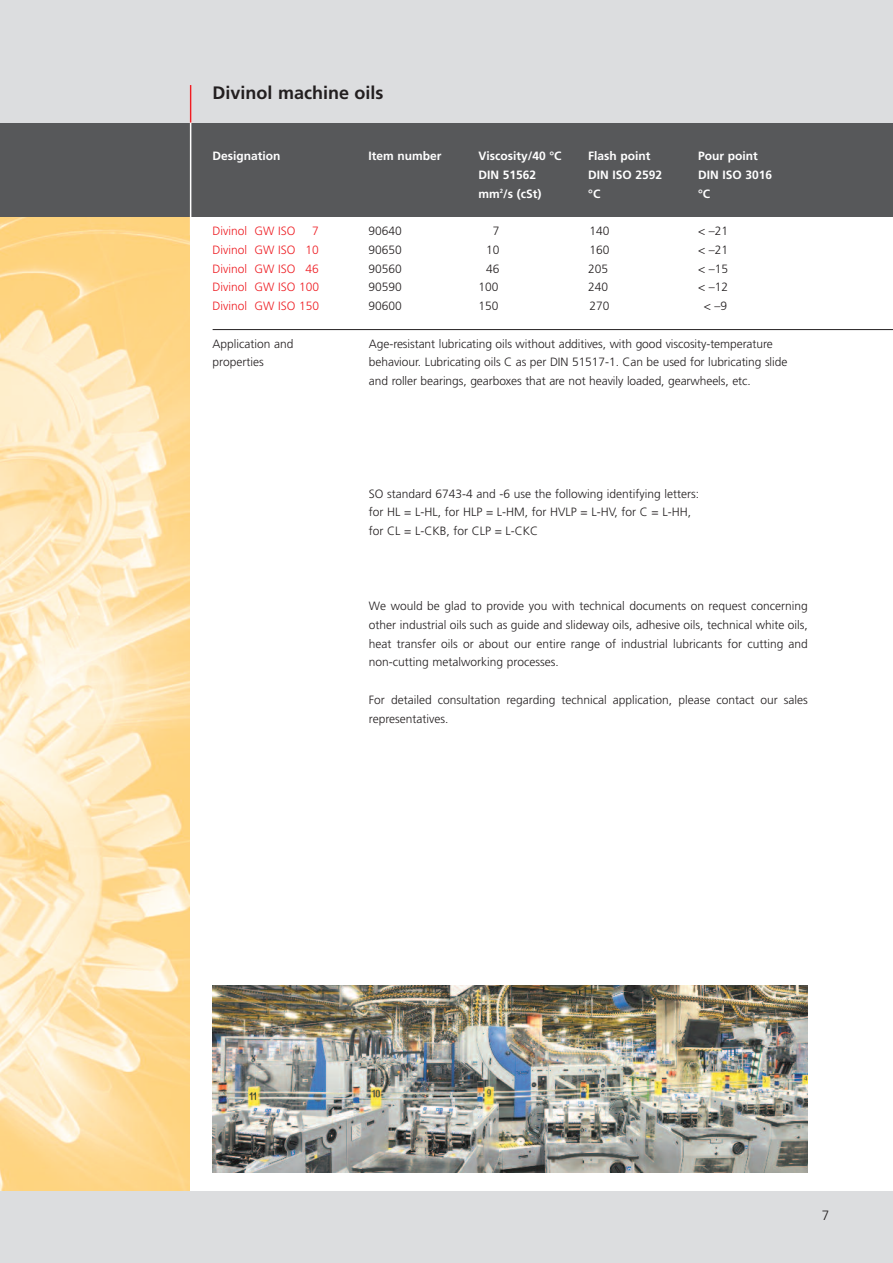
<style>
.page{position:relative;width:893px;height:1263px;background:#fff}
.page>*{position:absolute;margin:0;border:0;box-sizing:border-box;transform-origin:0 0}
.t1{font:700 18px "Frutiger";color:#231f20}
.t2{font:300 13.5px "Frutiger";color:#231f20}
.t3{font:300 12px/18.8px "Frutiger";color:#231f20}
.t4{font:700 12px/18.8px "Frutiger";color:#fff}
.t5{font:300 12px/18.8px "Frutiger";color:#ee1d23;text-align:justify}
</style>
<div class="page">
<img style="left:0;top:216px;width:189px;height:975px">
<div style="left:0;top:1191px;width:893px;height:72px;background:#dcdddf"></div>
<div style="left:0;top:85px;width:893px;height:131px;background:#57585a"></div>
<div style="left:0;top:0;width:893px;height:123px;background:#dcdddf"></div>
<img style="left:213px;top:985px;width:595px;height:188px">
<hr style="left:190px;top:85px;width:1px;height:150px;background:#fff">
<hr style="left:213px;top:329px;width:680px;height:1px;background:#231f20">
<hr style="left:190px;top:85px;width:1px;height:38px;background:#ee1d23">
<h1 class="t1" style="left:213px;top:85px;width:172px">Divinol machine oils</h1>
<p class="t4" style="left:213px;top:147px;width:69px">Designation</p>
<p class="t5" style="left:213px;top:222px;width:84px">Divinol GW ISO</p>
<p class="t5" style="left:213px;top:222px;width:108px;text-indent:100px">7<br>Divinol GW ISO 10<br>Divinol GW ISO 46<br>Divinol GW ISO 100<br>Divinol GW ISO 150</p>
<p class="t3" style="left:213px;top:335px;width:83px">Application and properties</p>
<p class="t4" style="left:369px;top:147px;width:75px">Item number</p>
<p class="t4" style="left:588px;top:147px;width:76px">Flash point<br>DIN ISO 2592 °C</p>
<p class="t3" style="left:588px;top:222px;width:23px;text-align:justify">140<br>160<br>205<br>240<br>270</p>
<p class="t4" style="left:478px;top:147px;width:85px">Viscosity/40 °C<br>DIN 51562 mm<sup>2</sup>/s (cSt)</p>
<p class="t3" style="left:478px;top:222px;width:23px;text-align:right">7<br>10<br>46<br>100<br>150</p>
<p class="t4" style="left:698px;top:147px;width:76px">Pour point<br>DIN ISO 3016 °C</p>
<p class="t3" style="left:698px;top:222px;width:32px;text-align:center">&lt; –21 &lt; –21 &lt; –15 &lt; –12 &lt; –9</p>
<p class="t3" style="left:369px;top:222px;width:35px;text-align:justify">90640<br>90650<br>90560<br>90590<br>90600</p>
<p class="t3" style="left:369px;top:335px;width:420px">Age-resistant lubricating oils without additives, with good viscosity-temperature behaviour. Lubricating oils C as per DIN 51517-1. Can be used for lubricating slide and roller bearings, gearboxes that are not heavily loaded, gearwheels, etc.</p>
<p class="t3" style="left:369px;top:485px;width:332px">SO standard 6743-4 and -6 use the following identifying letters: for HL = L-HL, for HLP = L-HM, for HVLP = L-HV, for C = L-HH, for CL = L-CKB, for CLP = L-CKC</p>
<p class="t3" style="left:369px;top:597px;width:440px;text-align:justify">We would be glad to provide you with technical documents on request concerning other industrial oils such as guide and slideway oils, adhesive oils, technical white oils, heat transfer oils or about our entire range of industrial lubricants for cutting and non-cutting metalworking processes.</p>
<p class="t3" style="left:369px;top:691px;width:440px">For detailed consultation regarding technical application, please contact our sales representatives.</p>
<p class="t2" style="left:822px;top:1210px;width:9px">7</p>
</div>
